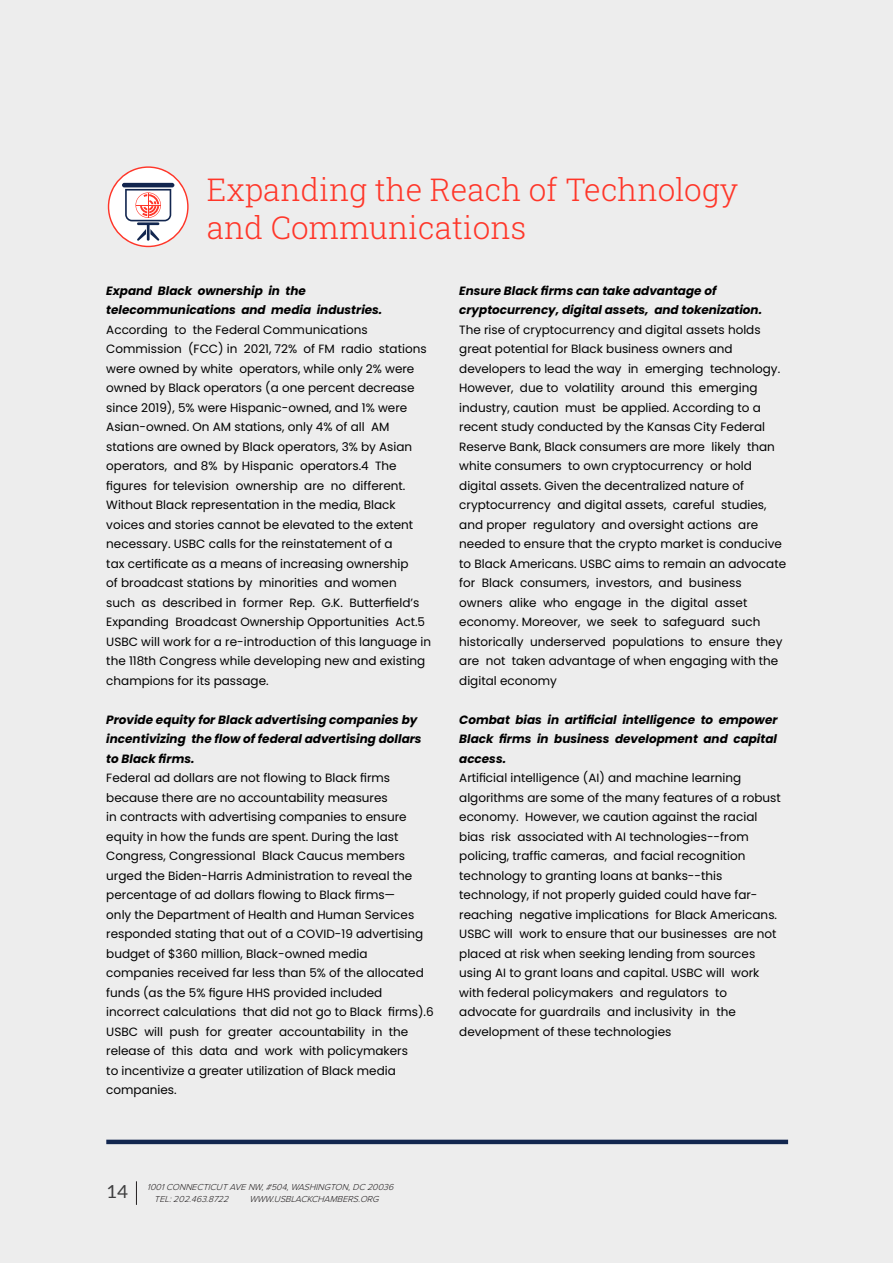
<style>
.page{position:relative;width:893px;height:1263px;background:#ededed}
.page>*{position:absolute;margin:0;border:0;box-sizing:border-box;transform-origin:0 0}
.t1{font:300 31.5px/37.8px "Roboto Slab";color:#ff3629}
.t2{font:18px "Lato";color:#3e3e3f;scale:1.04 1}
.t3{font:12px/19.5px "Poppins";color:#000}
.t4{font:italic 700 12px/19.5px "Poppins";color:#000}
.t5{font:italic 300 9px/12px "Proxima Nova";color:#231f20}
.s1{font-weight:700;font-style:italic}
</style>
<div class="page">
<hr style="left:106px;top:1140px;width:682px;height:4px;background:#12264f">
<svg style="left:108px;top:166px;width:81px;height:81px"></svg>
<svg style="left:136px;top:1181px;width:1px;height:24px"></svg>
<p class="t1" style="left:207px;top:170px;width:533px">Expanding the Reach of Technology and Communications</p>
<p class="t3" style="left:106px;top:281px;width:326px"><span class="s1">Expand Black ownership in the telecommunications and media industries.<br></span>According to the Federal Communications Commission (FCC) in 2021, 72% of FM radio stations were owned by white operators, while only 2% were owned by Black operators (a one percent decrease since 2019), 5% were Hispanic-owned, and 1% were Asian-owned. On AM stations, only 4% of all AM stations are owned by Black operators, 3% by Asian operators, and 8% by Hispanic operators.4 The figures for television ownership are no different.<br>Without Black representation in the media, Black voices and stories cannot be elevated to the extent necessary. USBC calls for the reinstatement of a<br>tax certificate as a means of increasing ownership<br>of broadcast stations by minorities and women<br>such as described in former Rep. G.K. Butterfield’s Expanding Broadcast Ownership Opportunities Act.5<br>USBC will work for a re-introduction of this language in the 118th Congress while developing new and existing champions for its passage.</p>
<p class="t4" style="left:106px;top:710px;width:317px">Provide equity for Black advertising companies by incentivizing the flow of federal advertising dollars</p>
<p class="t3" style="left:106px;top:749px;width:285px"><span class="s1">to Black firms.<br></span>Federal ad dollars are not flowing to Black firms because there are no accountability measures</p>
<p class="t3" style="left:106px;top:807px;width:329px">in contracts with advertising companies to ensure equity in how the funds are spent. During the last Congress, Congressional Black Caucus members urged the Biden-Harris Administration to reveal the percentage of ad dollars flowing to Black firms—<br>only the Department of Health and Human Services responded stating that out of a COVID-19 advertising budget of $360 million, Black-owned media companies received far less than 5% of the allocated funds (as the 5% figure HHS provided included incorrect calculations that did not go to Black firms).6<br>USBC will push for greater accountability in the release of this data and work with policymakers<br>to incentivize a greater utilization of Black media companies.</p>
<p class="t4" style="left:459px;top:281px;width:304px">Ensure Black firms can take advantage of cryptocurrency, digital assets, and tokenization.</p>
<p class="t3" style="left:459px;top:320px;width:322px">The rise of cryptocurrency and digital assets holds great potential for Black business owners and developers to lead the way in emerging technology.<br>However, due to volatility around this emerging industry, caution must be applied. According to a recent study conducted by the Kansas City Federal Reserve Bank, Black consumers are more likely than white consumers to own cryptocurrency or hold digital assets. Given the decentralized nature of cryptocurrency and digital assets, careful studies, and proper regulatory and oversight actions are</p>
<p class="t3" style="left:459px;top:534px;width:328px">needed to ensure that the crypto market is conducive to Black Americans. USBC aims to remain an advocate</p>
<p class="t3" style="left:459px;top:573px;width:325px">for Black consumers, investors, and business owners alike who engage in the digital asset economy. Moreover, we seek to safeguard such historically underserved populations to ensure they are not taken advantage of when engaging with the digital economy</p>
<p class="t4" style="left:459px;top:710px;width:320px">Combat bias in artificial intelligence to empower<br>Black firms in business development and capital</p>
<p class="t3" style="left:459px;top:749px;width:323px"><span class="s1">access.<br></span>Artificial intelligence (AI) and machine learning algorithms are some of the many features of a robust</p>
<p class="t3" style="left:459px;top:807px;width:319px">economy. However, we caution against the racial bias risk associated with AI technologies--from policing, traffic cameras, and facial recognition technology to granting loans at banks--this technology, if not properly guided could have far&shy;reaching negative implications for Black Americans.<br>USBC will work to ensure that our businesses are not placed at risk when seeking lending from sources using AI to grant loans and capital. USBC will work with federal policymakers and regulators to advocate for guardrails and inclusivity in the</p>
<p class="t3" style="left:459px;top:1022px;width:214px">development of these technologies</p>
<h2 class="t2" style="left:106px;top:1181px;width:22px">14</h2>
<p class="t5" style="left:154px;top:1181px;width:243px;text-indent:-7px">1001CONNECTICUTAVENW,#504,WASHINGTON,DC 20036<br>TEL:202.463.8722</p>
<p class="t5" style="left:249px;top:1193px;width:134px">WWW.USBLACKCHAMBERS.ORG</p>
</div>
